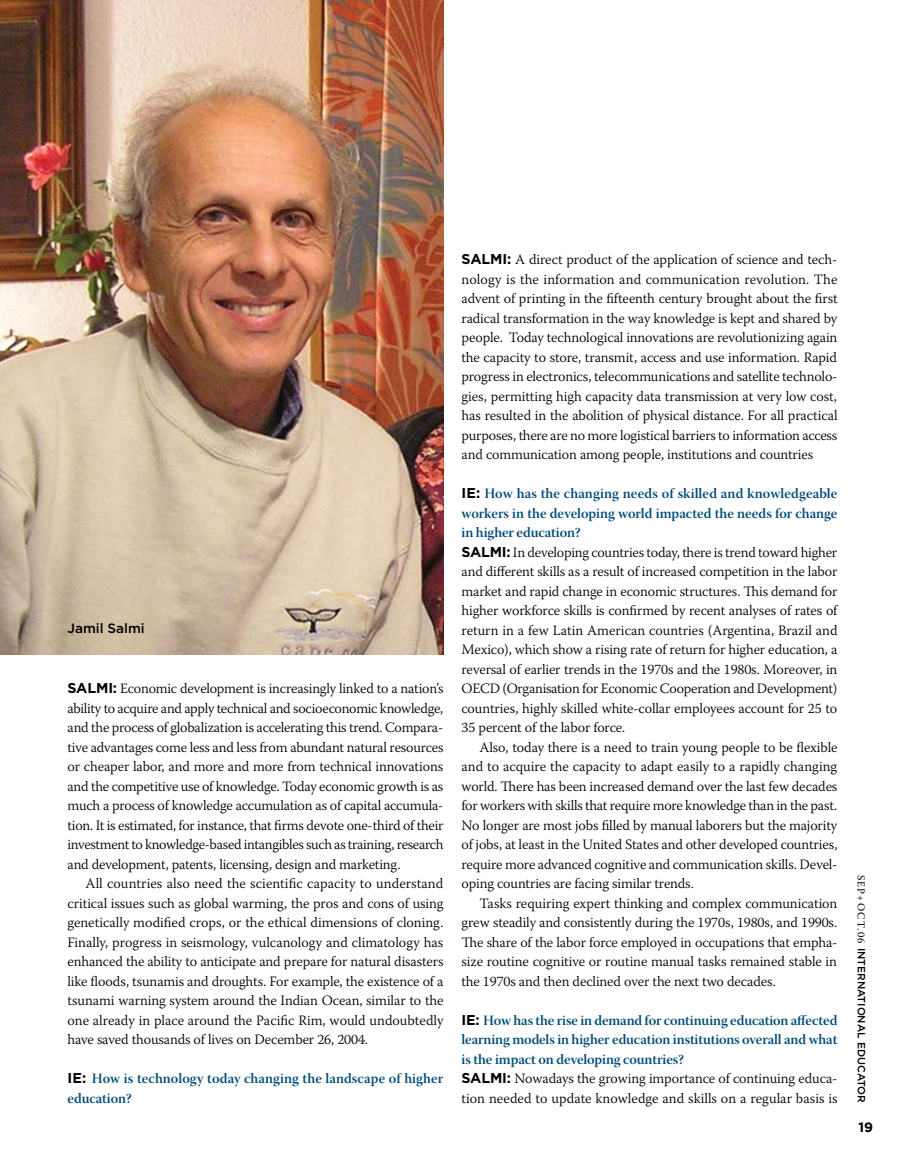
<style>
.page{position:relative;width:905px;height:1175px;background:#fff}
.page>*{position:absolute;margin:0;border:0;box-sizing:border-box;transform-origin:0 0}
.t1{font:300 14.25px/19.5px "Warnock Pro";letter-spacing:-.01em;color:#000;text-align:justify}
.t2{font:14.25px/19.5px "Warnock Pro Semibold Subh";letter-spacing:-.005em;color:#004b79;text-align:justify}
.t3{font:500 13.5px "Gotham";color:#000}
.t4{font:700 13.5px "Gotham";color:#000}
.t5{font:500 10.5px "Gotham";color:#000}
.s1{font-family:"Gotham";font-weight:700}
.s2{font-family:"Gotham";font-weight:700;color:#000}
.s3{font-family:"Warnock Pro";font-weight:400}
</style>
<div class="page">
<img style="left:0;top:0;width:443px;height:654px">
<p class="t3" style="left:68px;top:620px;width:79px">Jamil Salmi</p>
<p class="t1" style="left:68px;top:678px;width:377px"><span class="s1">SALM I:</span> Economic development is increasingly linked to a nation’s ability to acquire and apply technical and socioeconomic knowledge, and the process of globalization is accelerating this trend. Compara&shy;tive advantages come less and less from abundant natural resources or cheaper labor, and more and more from technical innovations and the competitive use of knowledge. Today economic growth is as much a process of knowledge accumulation as of capital accumula&shy;tion. It is estimated, for instance, that firms devote one-third of their investment to knowledge-based intangibles such as training, research and development, patents, licensing, design and marketing.</p>
<p class="t1" style="left:68px;top:873px;width:377px;text-indent:18px">All countries also need the scientific capacity to understand critical issues such as global warming, the pros and cons of using genetically modified crops, or the ethical dimensions of cloning.<br>Finally, progress in seismology, vulcanology and climatology has enhanced the ability to anticipate and prepare for natural disasters like floods, tsunamis and droughts. For example, the existence of a tsunami warning system around the Indian Ocean, similar to the one already in place around the Pacific Rim, would undoubtedly have saved thousands of lives on December 26, 2004.</p>
<p class="t2" style="left:68px;top:1068px;width:377px"><span class="s2">I E:</span> How is technology today changing the landscape of higher education?</p>
<p class="t1" style="left:461px;top:249px;width:378px"><span class="s1">SALM I:</span> A direct product of the application of science and tech&shy;nology is the information and communication revolution. The advent of printing in the fifteenth century brought about the first radical transformation in the way knowledge is kept and shared by people. Today technological innovations are revolutionizing again the capacity to store, transmit, access and use information. Rapid progress in electronics, telecommunications and satellite technolo&shy;gies, permitting high capacity data transmission at very low cost, has resulted in the abolition of physical distance. For all practical purposes, there are no more logistical barriers to information access and communication among people, institutions and countries</p>
<p class="t2" style="left:461px;top:483px;width:377px"><span class="s2">I E:</span> How has the changing needs of skilled and knowledgeable workers in the developing world impacted the needs for change in higher education?</p>
<p class="t1" style="left:461px;top:542px;width:377px"><span class="s1">SALM I:</span> In developing countries today, there is trend toward higher and different skills as a result of increased competition in the labor market and rapid change in economic structures. This demand for higher workforce skills is confirmed by recent analyses of rates of return in a few Latin American countries (Argentina, Brazil and Mexico), which show a rising rate of return for higher education, a reversal of earlier trends in the 1970s and the 1980s. Moreover, in OECD (Organisation for Economic Cooperation and Development) countries, highly skilled white-collar employees account for 25 to 35 percent of the labor force.</p>
<p class="t1" style="left:461px;top:737px;width:377px;text-indent:18px">Also, today there is a need to train young people to be flexible and to acquire the capacity to adapt easily to a rapidly changing world. There has been increased demand over the last few decades for workers with skills that require more knowledge than in the past.<br>No longer are most jobs filled by manual laborers but the majority of jobs, at least in the United States and other developed countries, require more advanced cognitive and communication skills. Devel&shy;oping countries are facing similar trends.</p>
<p class="t1" style="left:461px;top:893px;width:377px;text-indent:18px">Tasks requiring expert thinking and complex communication grew steadily and consistently during the 1970s, 1980s, and 1990s.<br>The share of the labor force employed in occupations that empha&shy;size routine cognitive or routine manual tasks remained stable in the 1970s and then declined over the next two decades.</p>
<p class="t2" style="left:461px;top:1010px;width:377px"><span class="s2">I E:</span> How has the rise in demand for continuing education affected learning models in higher education institutions overall and what is the impact on developing countries?</p>
<p class="t1" style="left:461px;top:1068px;width:377px"><span class="s1">SALM I:</span> Nowadays the growing importance of continuing educa&shy;tion needed to update knowledge and skills on a regular basis is</p>
<p class="t5" style="left:867px;top:874px;width:230px;rotate:90deg"><span class="s3">SEP+OCT.06</span> International Educator</p>
<p class="t4" style="left:858px;top:1119px;width:15px">19</p>
</div>
